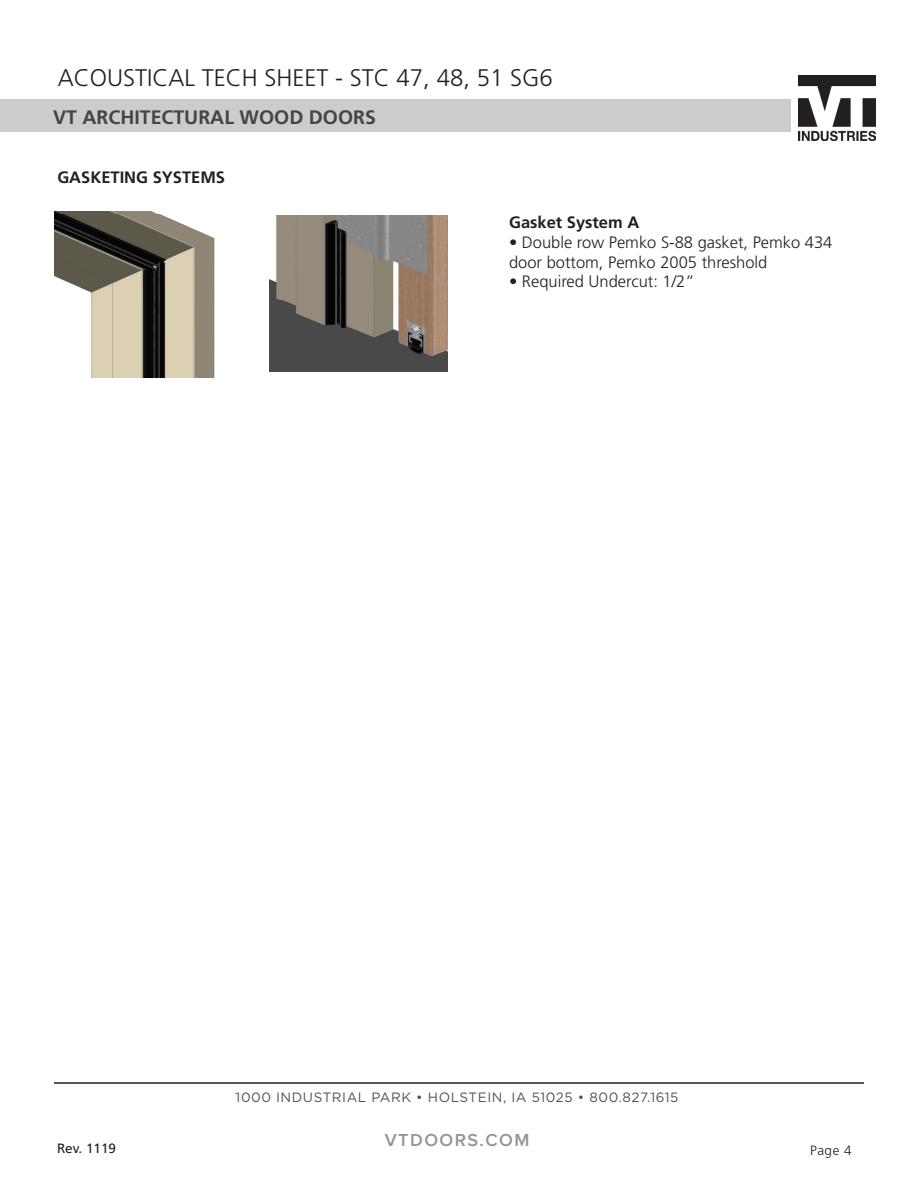
<style>
.page{position:relative;width:918px;height:1188px;background:#fff}
.page>*{position:absolute;margin:0;border:0;box-sizing:border-box;transform-origin:0 0}
.t1{font:300 24px "Frutiger LT Pro";color:#231f20}
.t2{font:700 19.5px "Frutiger LT Pro";color:#484444}
.t3{font:600 18px "Proxima Nova";letter-spacing:.08em;color:#939598}
.t4{font:300 16.5px/19.8px "Frutiger LT Pro";color:#231f20}
.t5{font:700 16.5px "Frutiger LT Pro";color:#231f20}
.t6{font:13.5px "Gotham";letter-spacing:.04em;color:#535249}
.t7{font:13.5px "Frutiger LT Std";color:#231f20}
.t8{font:300 13.5px "Frutiger LT Pro";color:#231f20}
</style>
<div class="page">
<hr style="left:54px;top:1082px;width:810px;height:2px;background:#231f20">
<div style="left:0;top:99px;width:791px;height:32px;background:#cbccce"></div>
<img style="left:798px;top:76px;width:77px;height:64px">
<img style="left:54px;top:212px;width:161px;height:165px">
<img style="left:269px;top:216px;width:179px;height:155px">
<p class="t1" style="left:58px;top:64px;width:496px">ACOUSTICAL TECH SHEET - STC 47, 48, 51 SG6</p>
<p class="t2" style="left:53px;top:105px;width:324px">VT ARCHITECTURAL WOOD DOORS</p>
<p class="t5" style="left:57px;top:167px;width:169px">GASKETING SYSTEMS</p>
<p class="t5" style="left:509px;top:212px;width:132px">Gasket System A</p>
<p class="t4" style="left:509px;top:232px;width:325px">• Double row Pemko S-88 gasket, Pemko 434 door bottom, Pemko 2005 threshold</p>
<p class="t4" style="left:509px;top:272px;width:187px">• Required Undercut: 1/2”</p>
<p class="t7" style="left:57px;top:1141px;width:61px">Rev. 1119</p>
<p class="t6" style="left:236px;top:1089px;width:444px">1000 INDUSTRIAL PARK • HOLSTEIN, IA 51025 • 800.827.1615</p>
<p class="t3" style="left:385px;top:1126px;width:146px">VTDOORS.COM</p>
<p class="t8" style="left:810px;top:1143px;width:43px">Page 4</p>
</div>
